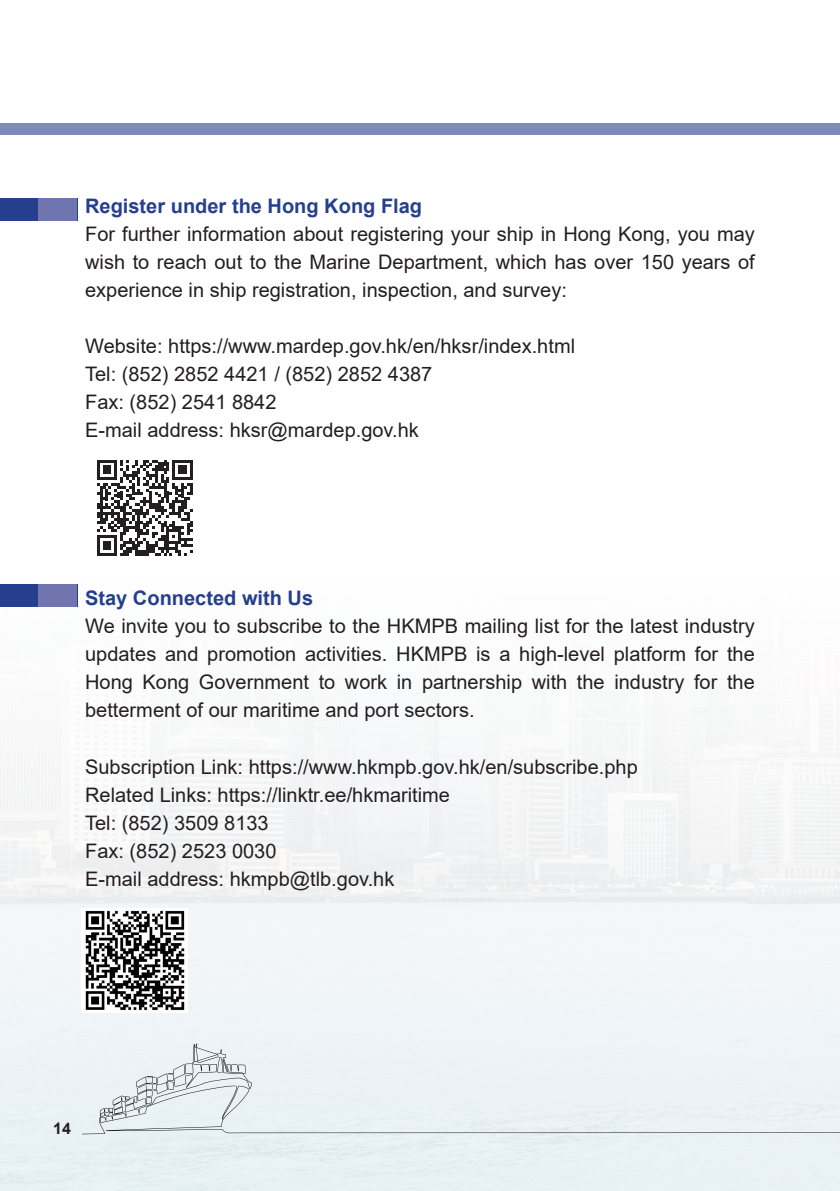
<style>
.page{position:relative;width:840px;height:1191px;background:#fff}
.page>*{position:absolute;margin:0;border:0;box-sizing:border-box;transform-origin:0 0}
.t1{font:20px/28px "Arial";color:#231f20;text-align:justify}
.t2{font:700 20px "Arial";color:#253f8e}
.t3{font:700 16px "Arial";color:#231f20}
</style>
<div class="page">
<img style="left:0;top:134px;width:839px;height:1057px">
<div style="left:82px;top:1043px;width:757px;height:91px;background:#ebf3f7"></div>
<div style="left:0;top:123px;width:839px;height:11px;background:#7c8bbb"></div>
<svg style="left:97px;top:459px;width:95px;height:96px"></svg>
<div style="left:0;top:198px;width:77px;height:23px;background:#253f8e"></div>
<div style="left:39px;top:198px;width:38px;height:23px;background:#7074af"></div>
<div style="left:0;top:584px;width:77px;height:23px;background:#253f8e"></div>
<div style="left:39px;top:584px;width:38px;height:23px;background:#7074af"></div>
<img style="left:81px;top:908px;width:107px;height:104px">
<p class="t2" style="left:85px;top:193px;width:338px">Register under the Hong Kong Flag</p>
<p class="t1" style="left:85px;top:220px;width:670px">For further information about registering your ship in Hong Kong, you may wish to reach out to the Marine Department, which has over 150 years of experience in ship registration, inspection, and survey:</p>
<p class="t1" style="left:85px;top:332px;width:491px;text-align:left">Website: https://www.mardep.gov.hk/en/hksr/index.html Tel: (852) 2852 4421 / (852) 2852 4387<br>Fax: (852) 2541 8842<br>E-mail address: hksr@mardep.gov.hk</p>
<p class="t2" style="left:85px;top:585px;width:229px">Stay Connected with Us</p>
<p class="t1" style="left:85px;top:612px;width:670px">We invite you to subscribe to the HKMPB mailing list for the latest industry updates and promotion activities. HKMPB is a high-level platform for the Hong Kong Government to work in partnership with the industry for the betterment of our maritime and port sectors.</p>
<p class="t1" style="left:85px;top:753px;width:554px;text-align:left">Subscription Link: https://www.hkmpb.gov.hk/en/subscribe.php Related Links: https://linktr.ee/hkmaritime<br>Tel: (852) 3509 8133<br>Fax: (852) 2523 0030<br>E-mail address: hkmpb@tlb.gov.hk</p>
<p class="t3" style="left:53px;top:1118px;width:19px">14</p>
</div>
